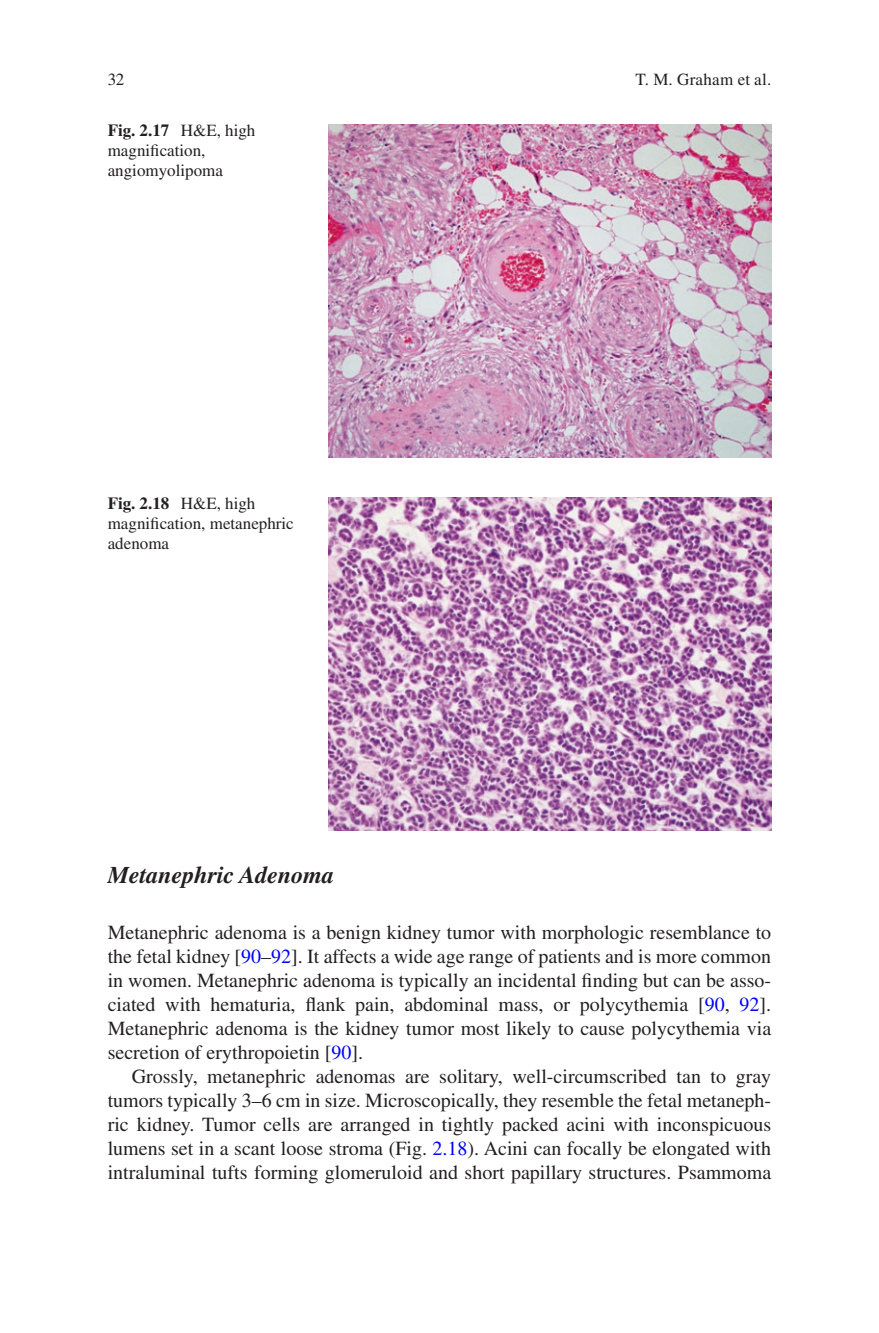
<style>
.page{position:relative;width:879px;height:1333px;background:#fff}
.page>*{position:absolute;margin:0;border:0;box-sizing:border-box;transform-origin:0 0}
.t1{font:italic 700 24px "Rfqhwr Times LT Std";color:#231f20}
.t2{font:20px/24px "Njcvly Times LT Std";color:#231f20;text-align:justify}
.t3{font:17px/20px "Njcvly Times LT Std";color:#231f20}
.t4{font:700 17px "Grdljd Times LT Std";color:#231f20}
.t5{font:17px "Jwdlwj Times LT Std";letter-spacing:.02em;color:#231f20}
.s1{font-family:"Njcvly Times LT Std";font-weight:400}
.s2{color:#00f}
</style>
<div class="page">
<img style="left:329px;top:497px;width:442px;height:333px">
<img style="left:329px;top:124px;width:442px;height:333px">
<p class="t3" style="left:108px;top:69px;width:18px">32</p>
<p class="t4" style="left:108px;top:120px;width:149px">Fig. 2.17 <span class="s1">H&amp;E, high</span></p>
<p class="t3" style="left:108px;top:140px;width:117px">magnification, angiomyolipoma</p>
<p class="t4" style="left:108px;top:493px;width:149px">Fig. 2.18 <span class="s1">H&amp;E, high</span></p>
<p class="t3" style="left:108px;top:513px;width:188px">magnification, metanephric adenoma</p>
<p class="t5" style="left:635px;top:70px;width:137px">T. M. Graham et al.</p>
<p class="t1" style="left:108px;top:861px;width:228px">Metanephric Adenoma</p>
<p class="t2" style="left:108px;top:920px;width:665px">Metanephric adenoma is a benign kidney tumor with morphologic resemblance to the fetal kidney [<span class="s2">90</span>–<span class="s2">92</span>]. It affects a wide age range of patients and is more common in women. Metanephric adenoma is typically an incidental finding but can be asso&shy;ciated with hematuria, flank pain, abdominal mass, or polycythemia [<span class="s2">90</span>, <span class="s2">92</span>].<br>Metanephric adenoma is the kidney tumor most likely to cause polycythemia via secretion of erythropoietin [<span class="s2">90</span>].</p>
<p class="t2" style="left:108px;top:1064px;width:665px;text-indent:24px">Grossly, metanephric adenomas are solitary, well-circumscribed tan to gray tumors typically 3–6 cm in size. Microscopically, they resemble the fetal metaneph&shy;ric kidney. Tumor cells are arranged in tightly packed acini with inconspicuous lumens set in a scant loose stroma (Fig. <span class="s2">2.18</span>). Acini can focally be elongated with intraluminal tufts forming glomeruloid and short papillary structures. Psammoma</p>
</div>
